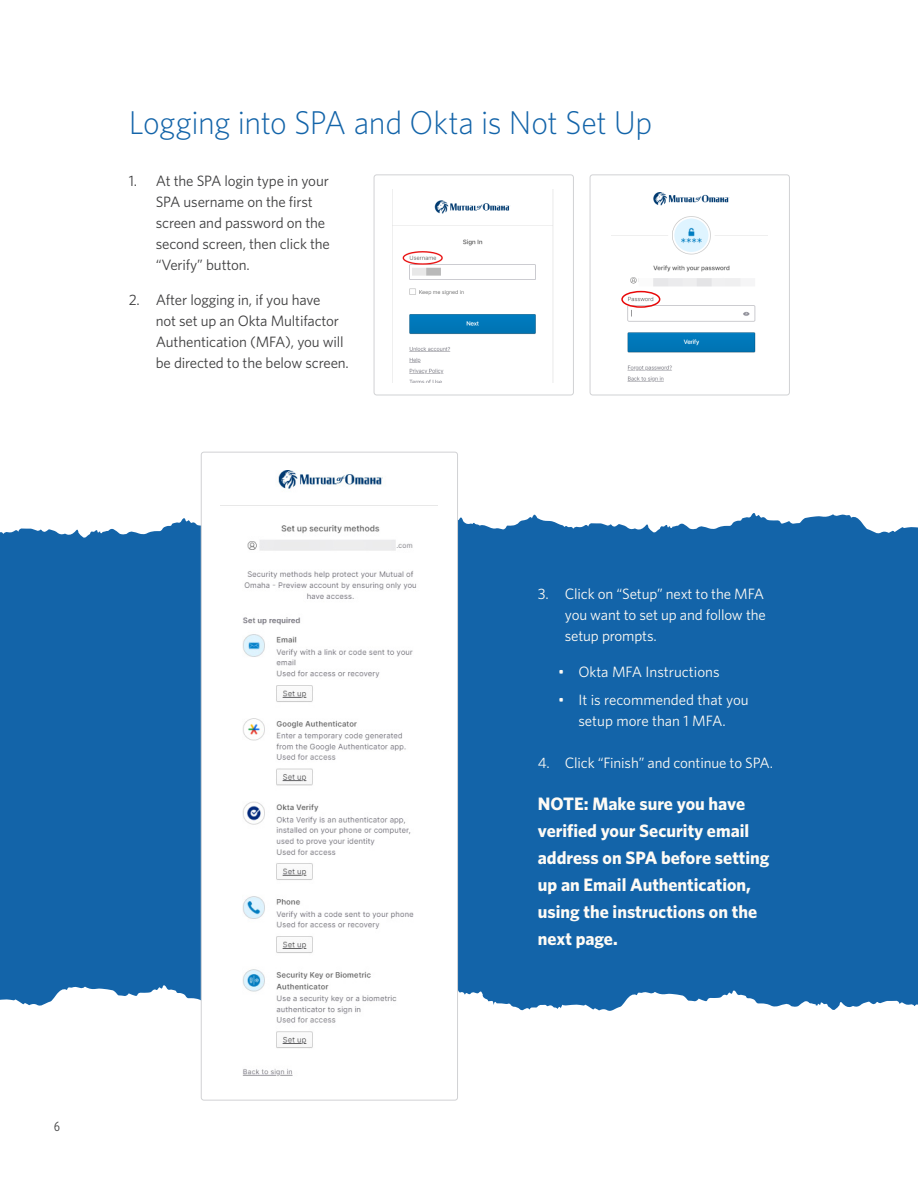
<style>
.page{position:relative;width:918px;height:1188px;background:#fff}
.page>*{position:absolute;margin:0;border:0;box-sizing:border-box;transform-origin:0 0}
._1_Section_Header{font:300 33px "Whitney";letter-spacing:-.01em;color:#1364a9}
._1_Body_Text_left{font:700 18px/27px "Whitney";color:#fefbf5}
.t1{font:15px/21px "Whitney";letter-spacing:-.01em;color:#3e3e3f}
.t2{font:15px/21px "Whitney";letter-spacing:-.01em;color:#fefbf5;text-align:justify}
.t3{font:13.5px "Whitney Condensed";color:#3e3e3f}
</style>
<div class="page">
<div style="left:374px;top:174px;width:200px;height:221px;border:1px solid #d1d2d4;border-radius:3px"></div>
<img style="left:393px;top:189px;width:160px;height:194px">
<div style="left:590px;top:174px;width:200px;height:221px;border:1px solid #d1d2d4;border-radius:3px"></div>
<img style="left:612px;top:192px;width:156px;height:190px">
<div style="left:0;top:513px;width:918px;height:499px;background:#1364a9"></div>
<div style="left:201px;top:452px;width:257px;height:648px;background:#fff;border-radius:3px"></div>
<div style="left:201px;top:452px;width:257px;height:649px;border:1px solid #d1d2d4;border-radius:3px"></div>
<img style="left:220px;top:470px;width:218px;height:606px">
<div style="left:621px;top:291px;width:39px;height:17px;border:2px solid #e80808;border-radius:50%"></div>
<p class="_1_Section_Header" style="left:129px;top:100px;width:525px">Logging into SPA and Okta is Not Set Up</p>
<p class="t1" style="left:156px;top:170px;width:176px;text-indent:-27px">1. At the SPA login type in your<br>SPA username on the first screen and password on the second screen, then click the “Verify” button.</p>
<p class="t1" style="left:156px;top:289px;width:195px;text-indent:-27px">2. After logging in, if you have<br>not set up an Okta Multifactor<br>Authentication (MFA), you will be directed to the below screen.</p>
<p class="t3" style="left:54px;top:1118px;width:7px">6</p>
<p class="t2" style="left:565px;top:583px;width:203px;text-indent:-27px">3. Click on “Setup” next to the MFA you want to set up and follow the setup prompts.</p>
<p class="t2" style="left:558px;top:661px;width:163px">• Okta MFA Instructions</p>
<p class="t2" style="left:558px;top:688px;width:192px;text-align:center">• It is recommended that you setup more than 1 MFA.</p>
<p class="t2" style="left:538px;top:752px;width:237px">4. Click “Finish” and continue to SPA.</p>
<p class="_1_Body_Text_left" style="left:538px;top:789px;width:233px">NOTE: Make sure you have verified your Security email address on SPA before setting up an Email Authentication, using the instructions on the next page.</p>
</div>
